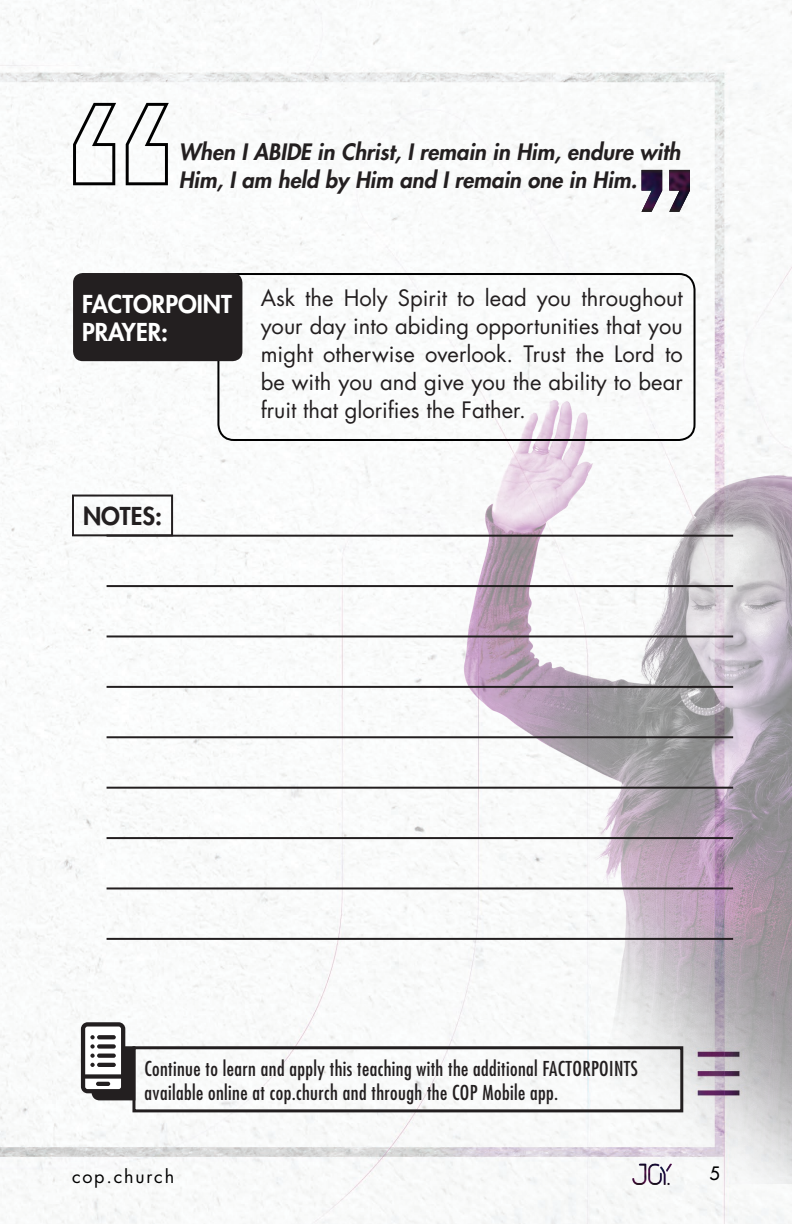
<style>
.page{position:relative;width:792px;height:1224px;background:#fff}
.page>*{position:absolute;margin:0;border:0;box-sizing:border-box;transform-origin:0 0}
.Tittle_H2{font:800 24px/28px "Futura Std";color:#fff}
.Tittle_H2-2{font:800 24px "Futura Std";color:#231f20}
.Paragraph_Main{font:22px/28px "Futura Std";color:#231f20;text-align:justify}
.Quotes_01{font:italic 800 22px/28px "Futura Std";color:#231f20}
.Tittle_H2-3{font:condensed 20px/24px "Futura Std";letter-spacing:.02em;color:#231f20}
.t1{font:18px "Futura Std";letter-spacing:.1em;color:#000}
.t2{font:500 18px "Futura Std";color:#000}
</style>
<div class="page">
<img style="left:0;top:0;width:792px;height:1224px">
<img style="left:631px;top:1183px;width:42px;height:2px">
<img style="left:421px;top:373px;width:371px;height:810px">
<hr style="left:107px;top:535px;width:626px;height:2px;background:#231f20">
<hr style="left:107px;top:585px;width:626px;height:2px;background:#231f20">
<hr style="left:107px;top:635px;width:626px;height:2px;background:#231f20">
<hr style="left:107px;top:686px;width:626px;height:2px;background:#231f20">
<hr style="left:107px;top:736px;width:626px;height:2px;background:#231f20">
<hr style="left:107px;top:787px;width:626px;height:2px;background:#231f20">
<hr style="left:107px;top:837px;width:626px;height:2px;background:#231f20">
<hr style="left:107px;top:887px;width:626px;height:2px;background:#231f20">
<hr style="left:107px;top:938px;width:626px;height:2px;background:#231f20">
<div style="left:72px;top:495px;width:101px;height:41px;border:2px solid #231f20"></div>
<div style="left:217px;top:273px;width:479px;height:168px;border:2px solid #000;border-radius:16px"></div>
<div style="left:73px;top:273px;width:169px;height:88px;background:#231f20;border-radius:10px"></div>
<svg style="left:126px;top:103px;width:43px;height:82px"></svg>
<svg style="left:73px;top:103px;width:43px;height:82px"></svg>
<div style="left:132px;top:1046px;width:551px;height:66px;border:3px solid #231f20"></div>
<svg style="left:81px;top:1022px;width:54px;height:78px"></svg>
<img style="left:642px;top:170px;width:48px;height:42px">
<p class="Quotes_01" style="left:179px;top:138px;width:503px">When I ABIDE in Christ, I remain in Him, endure with<br>Him, I am held by Him and I remain one in Him.</p>
<p class="Tittle_H2" style="left:82px;top:290px;width:151px">FACTORPOINT<br>PRAYER:</p>
<p class="Paragraph_Main" style="left:261px;top:284px;width:424px">Ask the Holy Spirit to lead you throughout your day into abiding opportunities that you might otherwise overlook. Trust the Lord to be with you and give you the ability to bear fruit that glorifies the Father.</p>
<p class="Tittle_H2-2" style="left:83px;top:501px;width:81px">NOTES:</p>
<p class="Tittle_H2-3" style="left:144px;top:1056px;width:495px">Continue to learn and apply this teaching with the additional FACTORPOINTS available online at cop.church and through the COP Mobile app.</p>
<p class="t1" style="left:72px;top:1165px;width:104px">cop.church</p>
<p class="t2" style="left:710px;top:1162px;width:12px">5</p>
</div>
